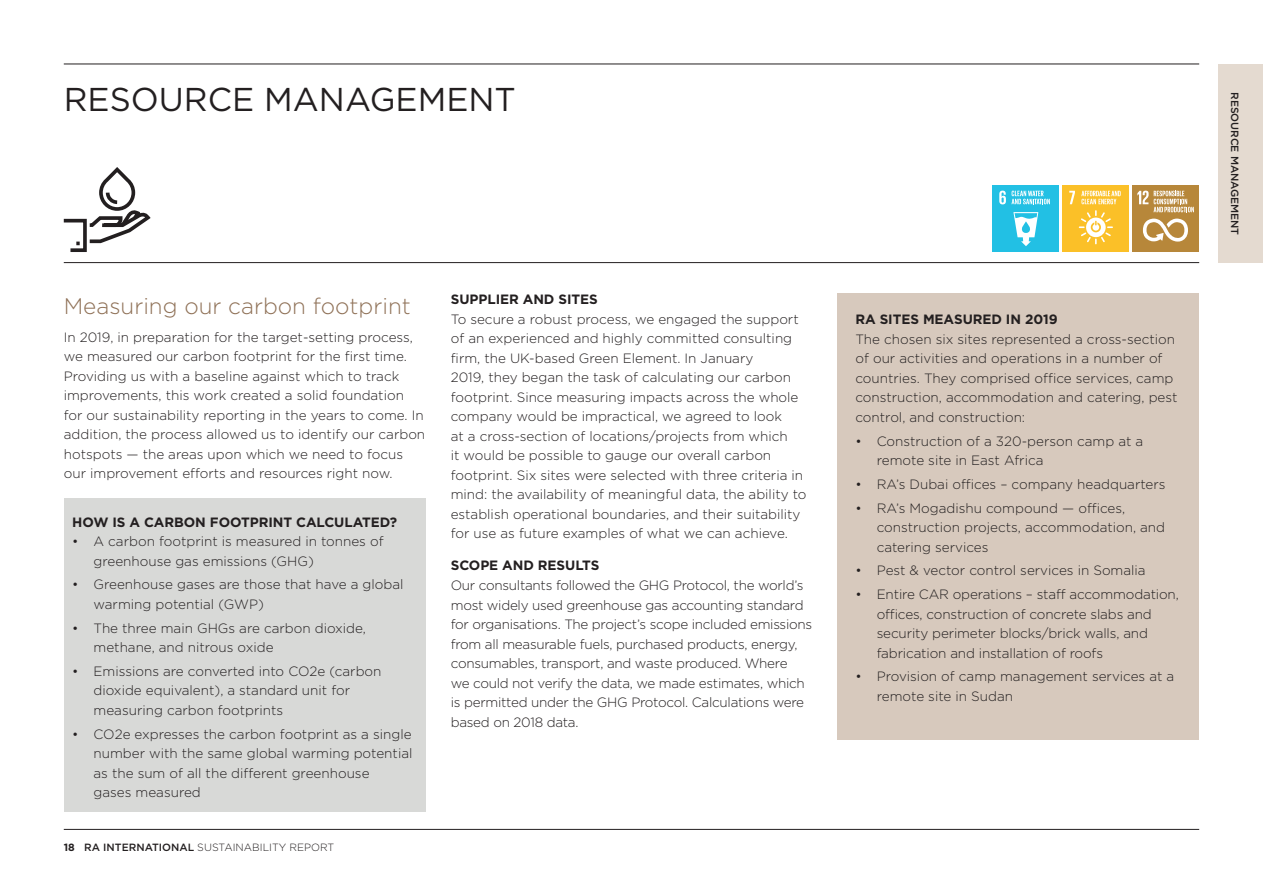
<style>
.page{position:relative;width:1263px;height:893px;background:#fff}
.page>*{position:absolute;margin:0;border:0;box-sizing:border-box;transform-origin:0 0}
.t1{font:33px "Gotham";color:#231f20}
.Intro{font:300 22.5px "Gotham";color:#8f7157}
.Body_Space{font:300 13.5px/19.5px "Gotham";color:#231f20}
.Body_Space-2{font:300 13.5px/19.5px "Gotham";letter-spacing:-.02em;color:#231f20}
.Subhead_9_13{font:700 13.5px "Gotham";letter-spacing:-.005em;color:#231f20}
.Subhead_9_13-2{font:300 13.5px/19.5px "Gotham";color:#231f20}
.t2{font:300 10.5px "Gotham";color:#231f20}
.t3{font:500 10.5px "Gotham";letter-spacing:-.005em;color:#231f20}
.s1{font-weight:700}
.s2{font-weight:500}
</style>
<div class="page">
<hr style="left:64px;top:64px;width:1135px;height:1px;background:#231f20">
<hr style="left:64px;top:262px;width:1135px;height:1px;background:#231f20">
<hr style="left:64px;top:829px;width:1135px;height:1px;background:#231f20">
<div style="left:1218px;top:65px;width:45px;height:198px;background:#e4dad0"></div>
<div style="left:838px;top:293px;width:361px;height:447px;background:#d7c9bd"></div>
<svg style="left:63px;top:167px;width:88px;height:85px"></svg>
<div style="left:992px;top:185px;width:67px;height:67px;background:#22c0e4"></div>
<svg style="left:1013px;top:212px;width:25px;height:34px"></svg>
<svg style="left:999px;top:191px;width:51px;height:13px"></svg>
<div style="left:1132px;top:185px;width:67px;height:67px;background:#b7873a"></div>
<svg style="left:1143px;top:219px;width:45px;height:23px"></svg>
<svg style="left:1137px;top:191px;width:57px;height:21px"></svg>
<div style="left:1062px;top:185px;width:67px;height:67px;background:#fbc028"></div>
<svg style="left:1069px;top:191px;width:6px;height:13px"></svg>
<svg style="left:1079px;top:210px;width:34px;height:34px"></svg>
<svg style="left:1081px;top:191px;width:40px;height:13px"></svg>
<div style="left:64px;top:499px;width:361px;height:313px;background:#d8d9d7"></div>
<p class="t1" style="left:64px;top:79px;width:454px">RESOURCE MANAGEMENT</p>
<p class="Intro" style="left:64px;top:293px;width:349px">Measuring our carbon footprint</p>
<p class="Body_Space" style="left:64px;top:327px;width:363px">In 2019, in preparation for the target-setting process, we measured our carbon footprint for the first time.<br>Providing us with a baseline against which to track improvements, this work created a solid foundation for our sustainability reporting in the years to come. In addition, the process allowed us to identify our carbon hotspots — the areas upon which we need to focus our improvement efforts and resources right now.</p>
<p class="Subhead_9_13" style="left:72px;top:513px;width:326px">HOW IS A CARBON FOOTPRINT CALCULATED?</p>
<p class="Body_Space" style="left:94px;top:531px;width:292px;text-indent:-21px">• A carbon footprint is measured in tonnes of greenhouse gas emissions (GHG)</p>
<p class="Body_Space" style="left:94px;top:575px;width:311px;text-indent:-21px">• Greenhouse gases are those that have a global warming potential (GWP)</p>
<p class="Body_Space" style="left:94px;top:618px;width:274px;text-indent:-21px">• The three main GHGs are carbon dioxide, methane, and nitrous oxide</p>
<p class="Body_Space" style="left:94px;top:661px;width:289px;text-indent:-21px">• Emissions are converted into CO2e (carbon dioxide equivalent), a standard unit for measuring carbon footprints</p>
<p class="Body_Space" style="left:94px;top:724px;width:320px;text-indent:-21px">• CO2e expresses the carbon footprint as a single number with the same global warming potential as the sum of all the different greenhouse<br>gases measured</p>
<p class="t2" style="left:64px;top:842px;width:272px"><span class="s1">18</span> <span class="s2">RA INTERNATIONAL</span> SUSTAINABILITY REPORT</p>
<p class="Subhead_9_13" style="left:451px;top:290px;width:149px">SUPPLIER AND SITES</p>
<p class="Body_Space" style="left:451px;top:309px;width:357px">To secure a robust process, we engaged the support of an experienced and highly committed consulting firm, the UK-based Green Element. In January<br>2019, they began the task of calculating our carbon footprint. Since measuring impacts across the whole company would be impractical, we agreed to look<br>at a cross-section of locations/projects from which<br>it would be possible to gauge our overall carbon footprint. Six sites were selected with three criteria in mind: the availability of meaningful data, the ability to establish operational boundaries, and their suitability for use as future examples of what we can achieve.</p>
<p class="Subhead_9_13" style="left:451px;top:557px;width:150px">SCOPE AND RESULTS</p>
<p class="Body_Space-2" style="left:451px;top:575px;width:363px">Our consultants followed the GHG Protocol, the world’s most widely used greenhouse gas accounting standard for organisations. The project’s scope included emissions from all measurable fuels, purchased products, energy, consumables, transport, and waste produced. Where<br>we could not verify the data, we made estimates, which is permitted under the GHG Protocol. Calculations were based on 2018 data.</p>
<p class="Subhead_9_13" style="left:855px;top:311px;width:204px">RA SITES MEASURED IN 2019</p>
<p class="Body_Space" style="left:855px;top:329px;width:323px">The chosen six sites represented a cross-section of our activities and operations in a number of countries. They comprised office services, camp construction, accommodation and catering, pest control, and construction:</p>
<p class="Body_Space" style="left:877px;top:431px;width:268px;text-indent:-21px">• Construction of a 320-person camp at a remote site in East Africa</p>
<p class="Body_Space" style="left:855px;top:474px;width:312px">• RA’s Dubai offices – company headquarters</p>
<p class="Body_Space" style="left:877px;top:498px;width:290px;text-indent:-21px">• RA’s Mogadishu compound — offices, construction projects, accommodation, and catering services</p>
<p class="Body_Space" style="left:855px;top:561px;width:292px">• Pest &amp; vector control services in Somalia</p>
<p class="Body_Space" style="left:877px;top:584px;width:304px;text-indent:-21px">• Entire CAR operations – staff accommodation, offices, construction of concrete slabs and security perimeter blocks/brick walls, and fabrication and installation of roofs</p>
<p class="Subhead_9_13-2" style="left:877px;top:667px;width:299px;text-indent:-21px">• Provision of camp management services at a remote site in Sudan</p>
<p class="t3" style="left:1242px;top:92px;width:144px;rotate:90deg">RESOURCE MANAGEMENT</p>
</div>
